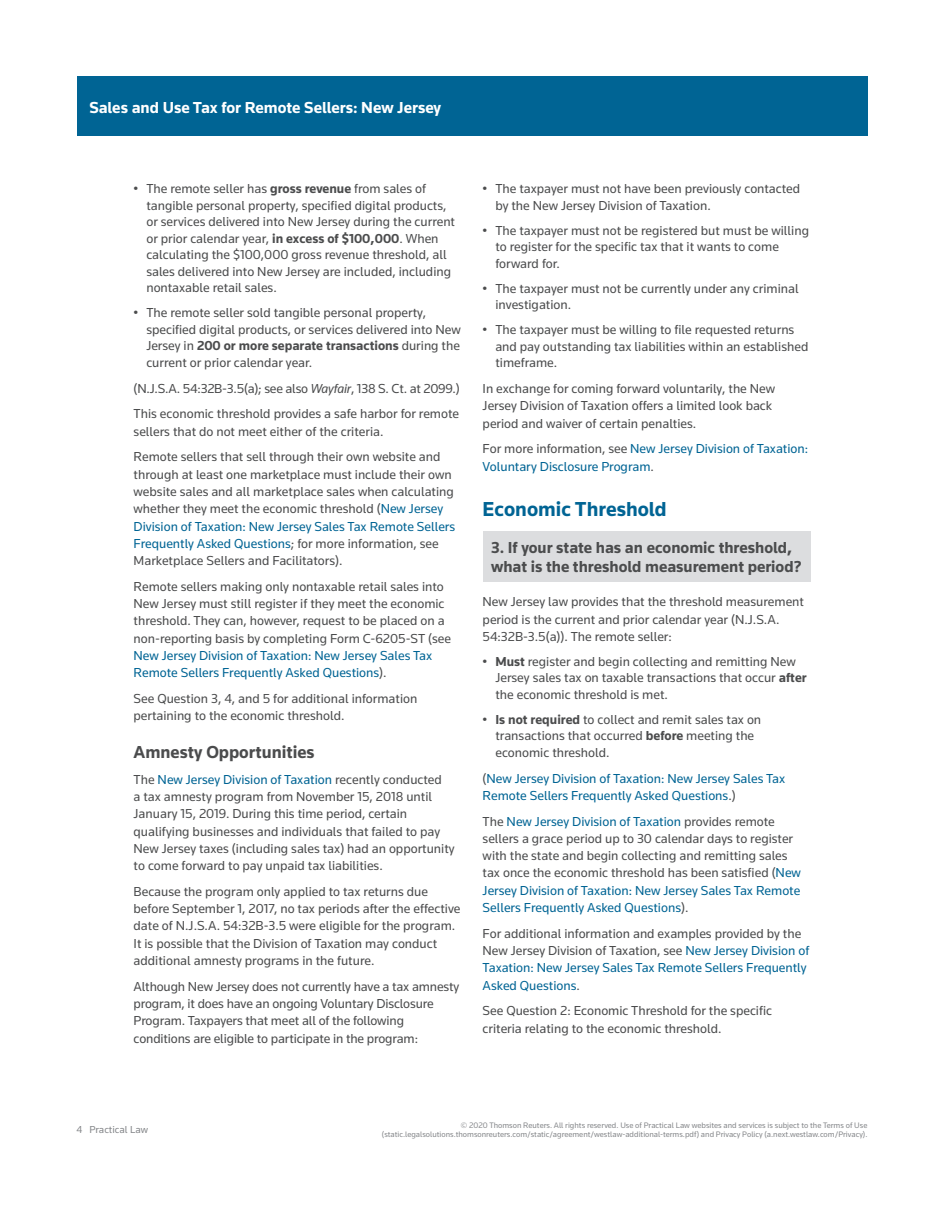
<style>
.page{position:relative;width:944px;height:1214px;background:#fff}
.page>*{position:absolute;margin:0;border:0;box-sizing:border-box;transform-origin:0 0}
.t1{font:700 21px "Knowledge";color:#006494}
.t2{font:700 18px "Knowledge";color:#4b4c4d}
.t3{font:700 16.5px/19.5px "Knowledge";color:#4b4c4d}
.t4{font:700 16.5px "Knowledge";color:#fff}
.t5{font:13.5px/17.2px "Knowledge";color:#4b4c4d}
.t6{font:13.5px/17.2px "Knowledge";color:#006494}
.t7{font:10.5px "Knowledge";color:#86888b}
.t8{font:8.25px/9.8px "Knowledge";color:#86888b;text-align:right}
.s1{font-weight:700}
.s2{font-style:italic}
.s3{color:#006494}
.s4{color:#4b4c4d}
</style>
<div class="page">
<div style="left:77px;top:77px;width:790px;height:59px;background:#006494"></div>
<div style="left:482px;top:531px;width:328px;height:51px;background:#dcdddf"></div>
<p class="t4" style="left:89px;top:97px;width:353px">Sales and Use Tax for Remote Sellers: New Jersey</p>
<p class="t5" style="left:146px;top:180px;width:310px;line-height:16.5px;text-indent:-13px">• The remote seller has <span class="s1">gross revenue</span> from sales of tangible personal property, specified digital products, or services delivered into New Jersey during the current or prior calendar year, <span class="s1">in excess of $100,000</span>. When calculating the $100,000 gross revenue threshold, all sales delivered into New Jersey are included, including nontaxable retail sales.</p>
<p class="t5" style="left:146px;top:304px;width:316px;line-height:16.5px;text-indent:-13px">• The remote seller sold tangible personal property, specified digital products, or services delivered into New Jersey in <span class="s1">200 or more separate transactions</span> during the current or prior calendar year.</p>
<p class="t5" style="left:134px;top:375px;width:327px;line-height:25.8px">(N.J.S.A. 54:32B-3.5(a); see also <span class="s2">Wayfair</span>, 138 S. Ct. at 2099.)<br>This economic threshold provides a safe harbor for remote</p>
<p class="t5" style="left:134px;top:418px;width:308px;line-height:25.8px">sellers that do not meet either of the criteria.<br>Remote sellers that sell through their own website and</p>
<p class="t5" style="left:134px;top:465px;width:323px">through at least one marketplace must include their own website sales and all marketplace sales when calculating whether they meet the economic threshold (<span class="s3">New Jersey Division of Taxation: New Jersey Sales Tax Remote Sellers Frequently Asked Questions</span>; for more information, see Marketplace Sellers and Facilitators).</p>
<p class="t5" style="left:134px;top:577px;width:319px">Remote sellers making only nontaxable retail sales into New Jersey must still register if they meet the economic threshold. They can, however, request to be placed on a non-reporting basis by completing Form C-6205-ST (see</p>
<p class="t6" style="left:134px;top:646px;width:300px">New Jersey Division of Taxation: New Jersey Sales Tax<br>Remote Sellers Frequently Asked Questions<span class="s4">).</span></p>
<p class="t5" style="left:134px;top:689px;width:285px">See Question 3, 4, and 5 for additional information pertaining to the economic threshold.</p>
<h2 class="t2" style="left:134px;top:741px;width:182px">Amnesty Opportunities</h2>
<p class="t5" style="left:134px;top:770px;width:322px">The <span class="s3">New Jersey Division of Taxation</span> recently conducted<br>a tax amnesty program from November 15, 2018 until January 15, 2019. During this time period, certain qualifying businesses and individuals that failed to pay New Jersey taxes (including sales tax) had an opportunity to come forward to pay unpaid tax liabilities.</p>
<p class="t5" style="left:134px;top:882px;width:328px">Because the program only applied to tax returns due before September 1, 2017, no tax periods after the effective date of N.J.S.A. 54:32B-3.5 were eligible for the program.<br>It is possible that the Division of Taxation may conduct additional amnesty programs in the future.</p>
<p class="t5" style="left:134px;top:977px;width:327px">Although New Jersey does not currently have a tax amnesty program, it does have an ongoing Voluntary Disclosure Program. Taxpayers that meet all of the following conditions are eligible to participate in the program:</p>
<p class="t5" style="left:495px;top:180px;width:306px;line-height:16.5px;text-indent:-13px">• The taxpayer must not have been previously contacted by the New Jersey Division of Taxation.</p>
<p class="t5" style="left:495px;top:222px;width:315px;line-height:16.5px;text-indent:-13px">• The taxpayer must not be registered but must be willing to register for the specific tax that it wants to come forward for.</p>
<p class="t5" style="left:495px;top:280px;width:305px;line-height:16.5px;text-indent:-13px">• The taxpayer must not be currently under any criminal investigation.</p>
<p class="t5" style="left:495px;top:321px;width:314px;line-height:16.5px;text-indent:-13px">• The taxpayer must be willing to file requested returns and pay outstanding tax liabilities within an established timeframe.</p>
<p class="t5" style="left:482px;top:380px;width:294px">In exchange for coming forward voluntarily, the New<br>Jersey Division of Taxation offers a limited look back period and waiver of certain penalties.</p>
<p class="t6" style="left:482px;top:440px;width:327px"><span class="s4">For more information, see</span> New Jersey Division of Taxation:<br>Voluntary Disclosure Program<span class="s4">.</span></p>
<h1 class="t1" style="left:482px;top:496px;width:186px">Economic Threshold</h1>
<p class="t3" style="left:491px;top:537px;width:312px">3. If your state has an economic threshold, what is the threshold measurement period?</p>
<p class="t5" style="left:482px;top:593px;width:323px">New Jersey law provides that the threshold measurement period is the current and prior calendar year (N.J.S.A.<br>54:32B-3.5(a)). The remote seller:</p>
<p class="t5" style="left:495px;top:653px;width:313px;line-height:16.5px;text-indent:-13px">• <span class="s1">Must</span> register and begin collecting and remitting New<br>Jersey sales tax on taxable transactions that occur <span class="s1">after </span>the economic threshold is met.</p>
<p class="t5" style="left:495px;top:711px;width:267px;line-height:16.5px;text-indent:-13px">• <span class="s1">Is not required</span> to collect and remit sales tax on transactions that occurred <span class="s1">before</span> meeting the economic threshold.</p>
<p class="t6" style="left:482px;top:769px;width:304px"><span class="s4">(</span>New Jersey Division of Taxation: New Jersey Sales Tax<br>Remote Sellers Frequently Asked Questions<span class="s4">.)</span></p>
<p class="t5" style="left:482px;top:812px;width:320px">The <span class="s3">New Jersey Division of Taxation</span> provides remote sellers a grace period up to 30 calendar days to register with the state and begin collecting and remitting sales tax once the economic threshold has been satisfied (<span class="s3">New Jersey Division of Taxation: New Jersey Sales Tax Remote Sellers Frequently Asked Questions</span>).</p>
<p class="t6" style="left:482px;top:924px;width:328px"><span class="s4">For additional information and examples provided by the New Jersey Division of Taxation, see</span> New Jersey Division of Taxation: New Jersey Sales Tax Remote Sellers Frequently Asked Questions<span class="s4">.</span></p>
<p class="t5" style="left:482px;top:1002px;width:291px">See Question 2: Economic Threshold for the specific criteria relating to the economic threshold.</p>
<p class="t7" style="left:77px;top:1123px;width:73px">4 Practical Law</p>
<p class="t8" style="left:382px;top:1119px;width:487px">© 2020 Thomson Reuters. All rights reserved. Use of Practical Law websites and services is subject to the Terms of Use (static.legalsolutions.thomsonreuters.com/static/agreement/westlaw-additional-terms.pdf) and Privacy Policy (a.next.westlaw.com/Privacy).</p>
</div>
